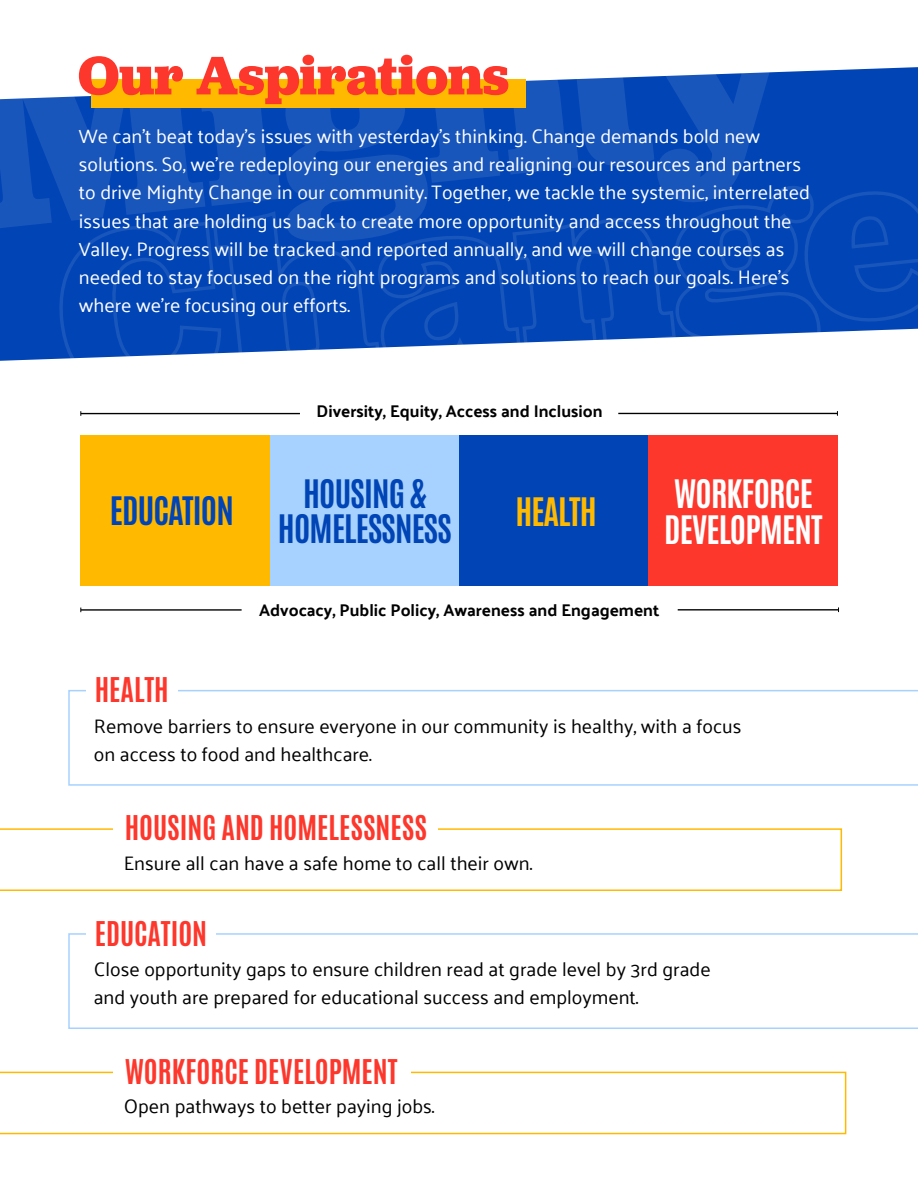
<style>
.page{position:relative;width:918px;height:1188px;background:#fff}
.page>*{position:absolute;margin:0;border:0;box-sizing:border-box;transform-origin:0 0}
.t1{font:700 56.4px "Jubilat";color:#fd372c}
.t2{font:700 33.45px/35.7px "Antonio";letter-spacing:-.025em;color:#0044b5;text-align:center}
.t3{font:700 33.45px/35.7px "Antonio";letter-spacing:-.025em;color:#fff}
.t4{font:700 33.45px "Antonio";letter-spacing:-.025em;color:#ffba00}
.t5{font:700 28.5px "Antonio";color:#fd372c}
.t6{font:19.5px/28.2px "Palanquin";color:#fff}
.t7{font:19.5px/28.2px "Palanquin";color:#000}
.t8{font:700 16.95px "Palanquin";color:#000}
</style>
<div class="page">
<svg style="left:68px;top:690px;width:850px;height:96px"></svg>
<svg style="left:68px;top:933px;width:850px;height:96px"></svg>
<svg style="left:0;top:828px;width:842px;height:63px"></svg>
<svg style="left:0;top:1072px;width:846px;height:62px"></svg>
<div style="left:86px;top:678px;width:92px;height:34px;background:#fff"></div>
<div style="left:113px;top:810px;width:324px;height:35px;background:#fff"></div>
<div style="left:113px;top:1056px;width:297px;height:35px;background:#fff"></div>
<div style="left:86px;top:921px;width:130px;height:35px;background:#fff"></div>
<svg style="left:0;top:67px;width:918px;height:294px;background:#205bbd"></svg>
<div style="left:91px;top:79px;width:435px;height:28px;background:#ffba00"></div>
<div style="left:81px;top:435px;width:189px;height:151px;background:#ffba00"></div>
<div style="left:270px;top:435px;width:190px;height:151px;background:#a7d2ff"></div>
<div style="left:459px;top:435px;width:190px;height:151px;background:#0044b5"></div>
<div style="left:649px;top:435px;width:189px;height:151px;background:#fd372c"></div>
<hr style="left:81px;top:413px;width:219px;height:1px;background:#000">
<hr style="left:81px;top:609px;width:161px;height:2px;background:#000">
<hr style="left:678px;top:609px;width:161px;height:2px;background:#000">
<hr style="left:618px;top:413px;width:219px;height:1px;background:#000">
<h1 class="t1" style="left:78px;top:39px;width:433px">Our Aspirations</h1>
<p class="t6" style="left:79px;top:122px;width:733px">We can’t beat today’s issues with yesterday’s thinking. Change demands bold new solutions. So, we’re redeploying our energies and realigning our resources and partners to drive Mighty Change in our community. Together, we tackle the systemic, interrelated issues that are holding us back to create more opportunity and access throughout the Valley. Progress will be tracked and reported annually, and we will change courses as needed to stay focused on the right programs and solutions to reach our goals. Here’s where we’re focusing our efforts.</p>
<h2 class="t2" style="left:110px;top:494px;width:126px">EDUCATION</h2>
<h3 class="t5" style="left:95px;top:669px;width:76px">HEALTH</h3>
<p class="t8" style="left:317px;top:401px;width:287px">Diversity, Equity, Access and Inclusion</p>
<h2 class="t2" style="left:278px;top:476px;width:175px">HOUSING &amp;<br>HOMELESSNESS</h2>
<h2 class="t4" style="left:515px;top:487px;width:83px">HEALTH</h2>
<h2 class="t3" style="left:664px;top:477px;width:160px">WORKFORCE<br>DEVELOPMENT</h2>
<p class="t8" style="left:259px;top:600px;width:402px">Advocacy, Public Policy, Awareness and Engagement</p>
<p class="t7" style="left:94px;top:712px;width:649px">Remove barriers to ensure everyone in our community is healthy, with a focus on access to food and healthcare.</p>
<h3 class="t5" style="left:125px;top:806px;width:304px">HOUSING AND HOMELESSNESS</h3>
<p class="t7" style="left:124px;top:849px;width:410px">Ensure all can have a safe home to call their own.</p>
<h3 class="t5" style="left:95px;top:912px;width:114px">EDUCATION</h3>
<p class="t7" style="left:94px;top:955px;width:618px">Close opportunity gaps to ensure children read at grade level by 3rd grade and youth are prepared for educational success and employment.</p>
<h3 class="t5" style="left:125px;top:1051px;width:274px">WORKFORCE DEVELOPMENT</h3>
<p class="t7" style="left:124px;top:1092px;width:312px">Open pathways to better paying jobs.</p>
</div>
